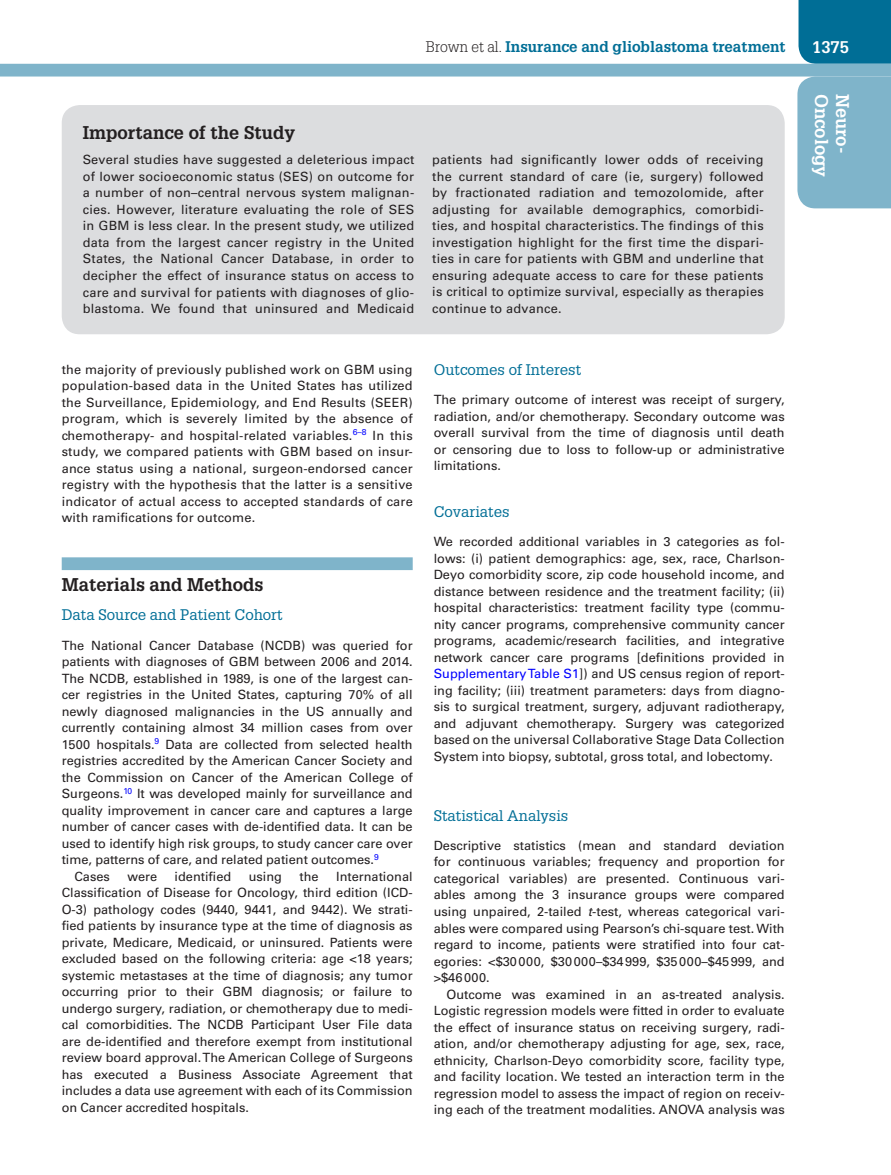
<style>
.page{position:relative;width:891px;height:1175px;background:#fff}
.page>*{position:absolute;margin:0;border:0;box-sizing:border-box;transform-origin:0 0}
.t1{font:700 18px "Glypha LT Std";color:#231f20}
.t2{font:700 18px "Glypha LT Std";color:#fff}
.t3{font:700 16.5px "Glypha LT Std";color:#fff}
.t4{font:15px "Glypha LT Std";color:#006e96}
.t5{font:700 15px "Glypha LT Std";color:#006e96}
.t6{font:12.75px/16.5px "Univers LT Std";color:#231f20;text-align:justify}
.s1{font-weight:300;color:#231f20}
.s2{color:#00f}
.s3{font-style:italic}
</style>
<div class="page">
<div style="left:799px;top:0;width:92px;height:64px;background:#006e96"></div>
<div style="left:797px;top:76px;width:94px;height:132px;background:#7fb4ca"></div>
<div style="left:0;top:64px;width:891px;height:12px;background:#7fb4ca"></div>
<div style="left:62px;top:557px;width:351px;height:13px;background:#7fb4ca"></div>
<div style="left:62px;top:105px;width:723px;height:229px;background:#dcdddf;border-radius:18px"></div>
<p class="t5" style="left:426px;top:37px;width:361px"><span class="s1">Brown et al.</span> Insurance and glioblastoma treatment</p>
<p class="t3" style="left:812px;top:37px;width:38px">1375</p>
<h1 class="t2" style="left:833px;top:94px;width:85px;rotate:90deg">Oncology</h1>
<h1 class="t2" style="left:854px;top:94px;width:61px;rotate:90deg">Neuro-</h1>
<h1 class="t1" style="left:83px;top:121px;width:214px">Importance of the Study</h1>
<p class="t6" style="left:83px;top:152px;width:333px">Several studies have suggested a deleterious impact of lower socioeconomic status (SES) on outcome for a number of non–central nervous system malignan&shy;cies. However, literature evaluating the role of SES in GBM is less clear. In the present study, we utilized data from the largest cancer registry in the United States, the National Cancer Database, in order to decipher the effect of insurance status on access to care and survival for patients with diagnoses of glio&shy;blastoma. We found that uninsured and Medicaid</p>
<p class="t6" style="left:432px;top:152px;width:333px">patients had significantly lower odds of receiving the current standard of care (ie, surgery) followed by fractionated radiation and temozolomide, after adjusting for available demographics, comorbidi&shy;ties, and hospital characteristics. The findings of this investigation highlight for the first time the dispari&shy;ties in care for patients with GBM and underline that ensuring adequate access to care for these patients is critical to optimize survival, especially as therapies continue to advance.</p>
<p class="t6" style="left:62px;top:361px;width:353px">the majority of previously published work on GBM using population-based data in the United States has utilized the Surveillance, Epidemiology, and End Results (SEER) program, which is severely limited by the absence of chemotherapy- and hospital-related variables.<sup>6–8</sup> In this study, we compared patients with GBM based on insur&shy;ance status using a national, surgeon-endorsed cancer registry with the hypothesis that the latter is a sensitive indicator of actual access to accepted standards of care with ramifications for outcome.</p>
<h1 class="t1" style="left:62px;top:573px;width:203px">Materials and Methods</h1>
<p class="t4" style="left:62px;top:606px;width:223px">Data Source and Patient Cohort</p>
<p class="t6" style="left:62px;top:637px;width:352px">The National Cancer Database (NCDB) was queried for</p>
<p class="t6" style="left:62px;top:653px;width:352px">patients with diagnoses of GBM between 2006 and 2014.</p>
<p class="t6" style="left:62px;top:670px;width:353px">The NCDB, established in 1989, is one of the largest can-</p>
<p class="t6" style="left:62px;top:686px;width:352px">cer registries in the United States, capturing 70% of all</p>
<p class="t6" style="left:62px;top:703px;width:352px">newly diagnosed malignancies in the US annually and</p>
<p class="t6" style="left:62px;top:719px;width:352px">currently containing almost 34 million cases from over</p>
<p class="t6" style="left:62px;top:736px;width:353px">1500 hospitals.<sup>9</sup> Data are collected from selected health</p>
<p class="t6" style="left:62px;top:752px;width:353px">registries accredited by the American Cancer Society and</p>
<p class="t6" style="left:62px;top:769px;width:353px">the Commission on Cancer of the American College of</p>
<p class="t6" style="left:62px;top:785px;width:353px">Surgeons.<sup>10</sup> It was developed mainly for surveillance and</p>
<p class="t6" style="left:62px;top:802px;width:353px">quality improvement in cancer care and captures a large</p>
<p class="t6" style="left:62px;top:818px;width:352px">number of cancer cases with de-identified data. It can be</p>
<p class="t6" style="left:62px;top:835px;width:353px">used to identify high risk groups, to study cancer care over</p>
<p class="t6" style="left:62px;top:851px;width:319px">time, patterns of care, and related patient outcomes.<sup>9</sup></p>
<p class="t6" style="left:74px;top:868px;width:37px">Cases</p>
<p class="t6" style="left:127px;top:868px;width:31px">were</p>
<p class="t6" style="left:175px;top:868px;width:58px">identified</p>
<p class="t6" style="left:249px;top:868px;width:35px">using</p>
<p class="t6" style="left:300px;top:868px;width:21px">the</p>
<p class="t6" style="left:62px;top:868px;width:353px;text-indent:274px">International Classification of Disease for Oncology, third edition (ICD-O-3) pathology codes (9440, 9441, and 9442). We strati&shy;fied patients by insurance type at the time of diagnosis as private, Medicare, Medicaid, or uninsured. Patients were excluded based on the following criteria: age &lt;18 years; systemic metastases at the time of diagnosis; any tumor occurring prior to their GBM diagnosis; or failure to undergo surgery, radiation, or chemotherapy due to medi&shy;cal comorbidities. The NCDB Participant User File data are de-identified and therefore exempt from institutional review board approval. The American College of Surgeons has executed a Business Associate Agreement that includes a data use agreement with each of its Commission on Cancer accredited hospitals.</p>
<p class="t4" style="left:434px;top:360px;width:149px">Outcomes of Interest</p>
<p class="t6" style="left:434px;top:391px;width:353px">The primary outcome of interest was receipt of surgery, radiation, and/or chemotherapy. Secondary outcome was overall survival from the time of diagnosis until death or censoring due to loss to follow-up or administrative limitations.</p>
<p class="t4" style="left:434px;top:502px;width:77px">Covariates</p>
<p class="t6" style="left:434px;top:533px;width:353px">We recorded additional variables in 3 categories as fol&shy;lows: (i) patient demographics: age, sex, race, Charlson-Deyo comorbidity score, zip code household income, and distance between residence and the treatment facility; (ii) hospital characteristics: treatment facility type (commu&shy;nity cancer programs, comprehensive community cancer programs, academic/research facilities, and integrative network cancer care programs [definitions provided in <span class="s2">Supplementary Table S1</span>]) and US census region of report&shy;ing facility; (iii) treatment parameters: days from diagno&shy;sis to surgical treatment, surgery, adjuvant radiotherapy, and adjuvant chemotherapy. Surgery was categorized based on the universal Collaborative Stage Data Collection System into biopsy, subtotal, gross total, and lobectomy.</p>
<p class="t4" style="left:434px;top:806px;width:136px">Statistical Analysis</p>
<p class="t6" style="left:434px;top:837px;width:353px">Descriptive statistics (mean and standard deviation for continuous variables; frequency and proportion for categorical variables) are presented. Continuous vari&shy;ables among the 3 insurance groups were compared using unpaired, 2-tailed <span class="s3">t</span>-test, whereas categorical vari&shy;ables were compared using Pearson’s chi-square test. With regard to income, patients were stratified into four cat&shy;egories: &lt;$30000, $30000–$34999, $35000–$45999, and &gt;$46000.</p>
<p class="t6" style="left:434px;top:985px;width:353px;text-indent:13px">Outcome was examined in an as-treated analysis.<br>Logistic regression models were fitted in order to evaluate the effect of insurance status on receiving surgery, radi&shy;ation, and/or chemotherapy adjusting for age, sex, race, ethnicity, Charlson-Deyo comorbidity score, facility type, and facility location. We tested an interaction term in the regression model to assess the impact of region on receiv&shy;ing each of the treatment modalities. ANOVA analysis was</p>
</div>
